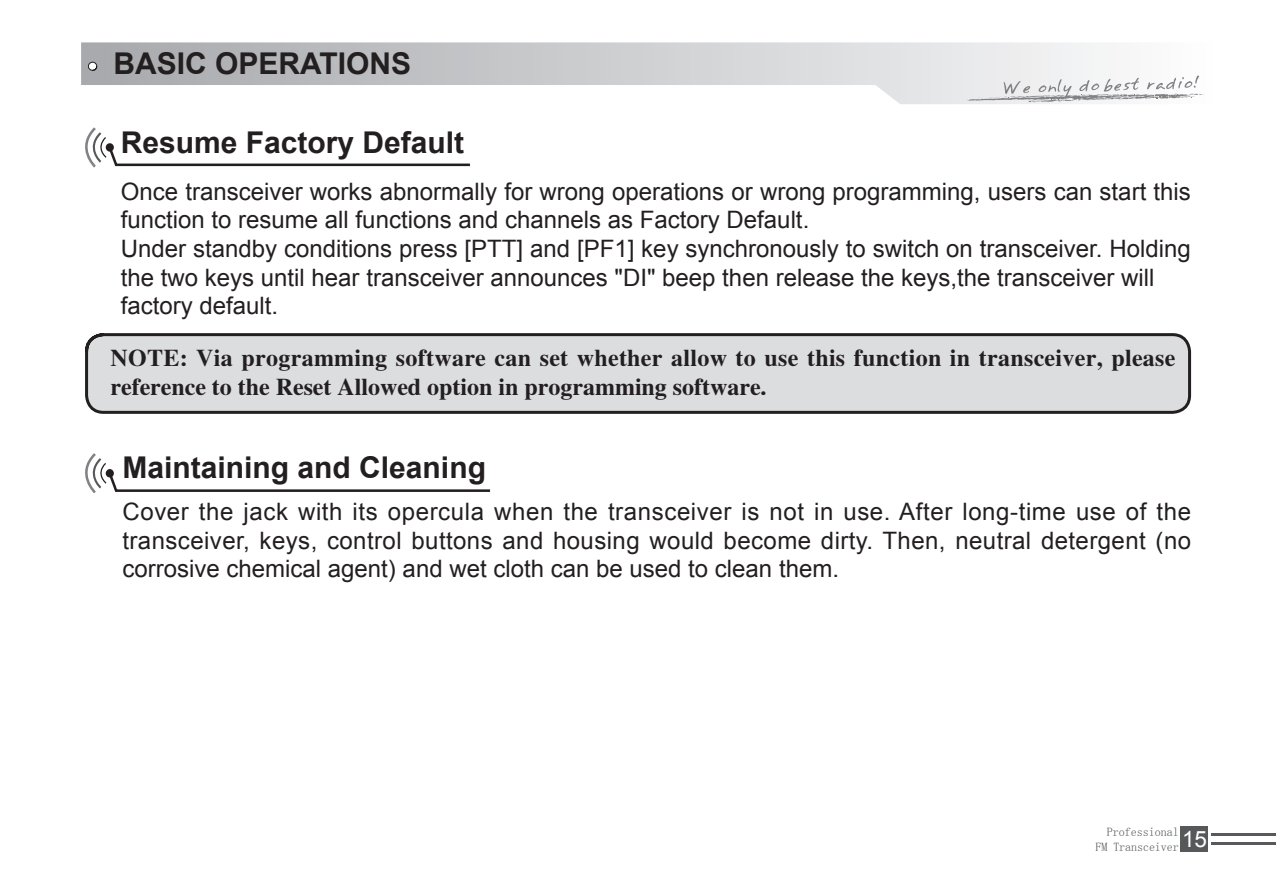
<style>
.page{position:relative;width:1276px;height:893px;background:#fff}
.page>*{position:absolute;margin:0;border:0;box-sizing:border-box;transform-origin:0 0}
.t1{font:700 30px "Arial";color:#231f20}
.t2{font:24px/28.8px "Arial";color:#231f20}
.t3{font:24px/28.8px "FZXBSJW GB1 0";letter-spacing:.015em;color:#231f20}
.t4{font:12px/14.4px "Sim Sun";color:#57585a}
</style>
<div class="page">
<svg style="left:81px;top:42px;width:1027px;height:62px"></svg>
<svg style="left:88px;top:61px;width:10px;height:10px"></svg>
<svg style="left:965px;top:75px;width:239px;height:28px"></svg>
<div style="left:1180px;top:826px;width:28px;height:25px;background:#57585a"></div>
<hr style="left:1210px;top:833px;width:66px;height:3px;background:#59595b">
<hr style="left:1210px;top:842px;width:66px;height:3px;background:#59595b">
<svg style="left:85px;top:127px;width:385px;height:41px"></svg>
<svg style="left:85px;top:333px;width:1107px;height:81px;background:#cdced0"></svg>
<svg style="left:85px;top:453px;width:406px;height:41px"></svg>
<p class="t1" style="left:113px;top:44px;width:299px">BASIC OPERATIONS</p>
<p class="t1" style="left:121px;top:123px;width:345px">Resume Factory Default</p>
<p class="t2" style="left:121px;top:177px;width:1071px">Once transceiver works abnormally for wrong operations or wrong programming, users can start this function to resume all functions and channels as Factory Default.<br>Under standby conditions press [PTT] and [PF1] key synchronously to switch on transceiver. Holding the two keys until hear transceiver announces "DI" beep then release the keys,the transceiver will</p>
<p class="t2" style="left:121px;top:291px;width:159px">factory default.</p>
<p class="t3" style="left:111px;top:344px;width:1066px">NOTE: Via programming software can set whether allow to use this function in transceiver, please reference to the Reset Allowed option in programming software.</p>
<p class="t1" style="left:122px;top:448px;width:365px">Maintaining and Cleaning</p>
<p class="t2" style="left:122px;top:497px;width:1070px;text-align:justify">Cover the jack with its opercula when the transceiver is not in use. After long-time use of the transceiver, keys, control buttons and housing would become dirty. Then, neutral detergent (no corrosive chemical agent) and wet cloth can be used to clean them.</p>
<p class="t4" style="left:1095px;top:825px;width:113px;text-indent:11px">Professional<br>FM Transceiver <sup>15</sup></p>
</div>
